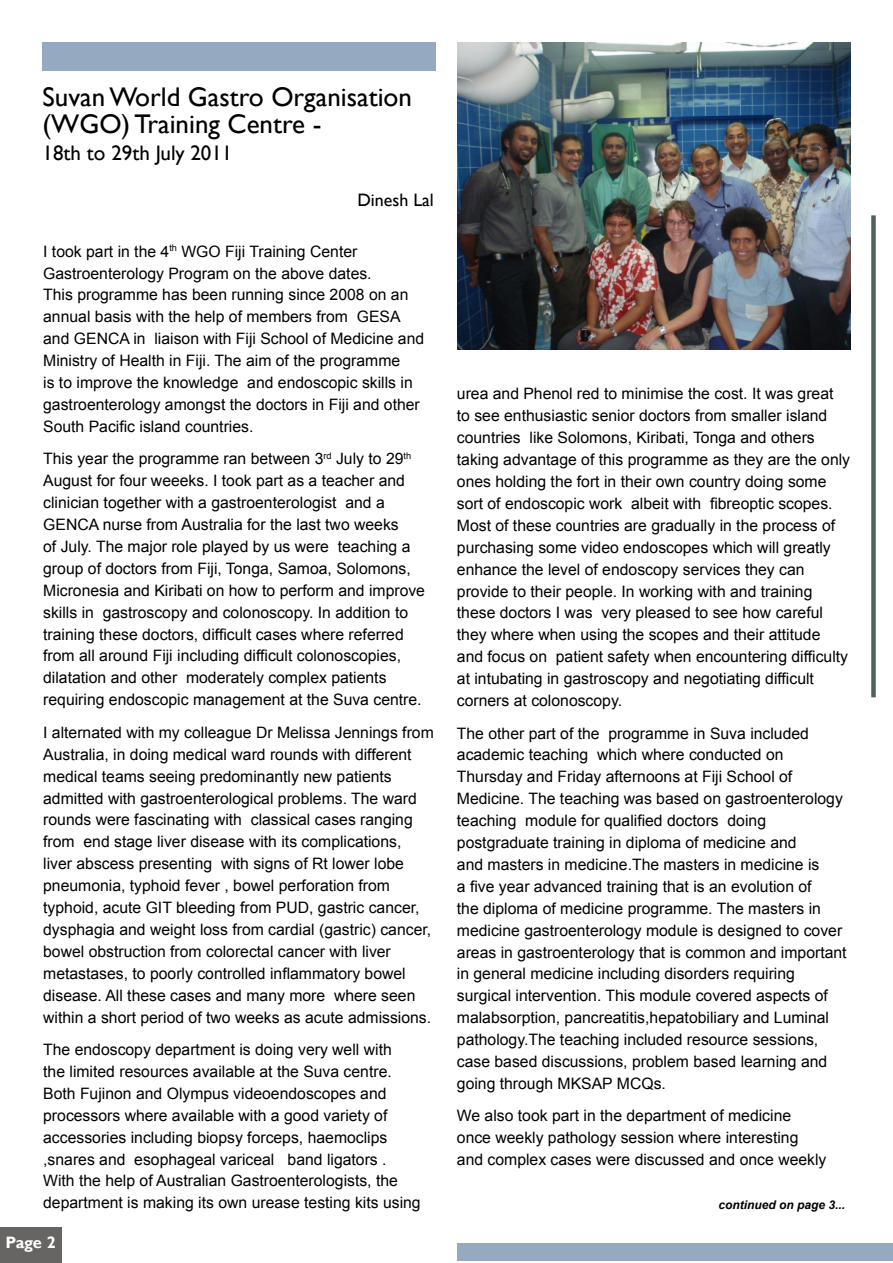
<style>
.page{position:relative;width:893px;height:1263px;background:#fff}
.page>*{position:absolute;margin:0;border:0;box-sizing:border-box;transform-origin:0 0}
.t1{font:27px/27px "Gill Sans";color:#000}
.t2{font:21px "Gill Sans";color:#000}
.t3{font:18px "Gill Sans";color:#000}
.t4{font:700 16.5px "Gill Sans";color:#fff}
.t5{font:15.75px/21.9px "Arial";color:#000}
.t6{font:italic 700 12px "Arial";color:#000}
</style>
<div class="page">
<div style="left:0;top:1228px;width:61px;height:35px;background:#676563"></div>
<div style="left:43px;top:43px;width:393px;height:28px;background:#95aac0"></div>
<div style="left:457px;top:1244px;width:435px;height:17px;background:#95aac0"></div>
<svg style="left:871px;top:215px;width:4px;height:482px;background:#5e6b67"></svg>
<img style="left:457px;top:42px;width:393px;height:308px">
<h1 class="t1" style="left:43px;top:85px;width:371px">Suvan World Gastro Organisation (WGO) Training Centre -</h1>
<h2 class="t2" style="left:43px;top:144px;width:191px">18th to 29th July 2011</h2>
<p class="t3" style="left:357px;top:193px;width:78px">Dinesh Lal</p>
<p class="t5" style="left:43px;top:241px;width:382px">I took part in the 4<sup>th</sup> WGO Fiji Training Center Gastroenterology Program on the above dates.<br>This programme has been running since 2008 on an annual basis with the help of members from GESA and GENCA in liaison with Fiji School of Medicine and Ministry of Health in Fiji. The aim of the programme<br>is to improve the knowledge and endoscopic skills in gastroenterology amongst the doctors in Fiji and other South Pacific island countries.</p>
<p class="t5" style="left:43px;top:449px;width:383px">This year the programme ran between 3<sup>rd</sup> July to 29<sup>th </sup>August for four weeeks. I took part as a teacher and clinician together with a gastroenterologist and a GENCA nurse from Australia for the last two weeks<br>of July. The major role played by us were teaching a group of doctors from Fiji, Tonga, Samoa, Solomons, Micronesia and Kiribati on how to perform and improve skills in gastroscopy and colonoscopy. In addition to training these doctors, difficult cases where referred from all around Fiji including difficult colonoscopies, dilatation and other moderately complex patients requiring endoscopic management at the Suva centre.</p>
<p class="t5" style="left:43px;top:722px;width:392px">I alternated with my colleague Dr Melissa Jennings from Australia, in doing medical ward rounds with different medical teams seeing predominantly new patients admitted with gastroenterological problems. The ward rounds were fascinating with classical cases ranging from end stage liver disease with its complications, liver abscess presenting with signs of Rt lower lobe pneumonia, typhoid fever , bowel perforation from typhoid, acute GIT bleeding from PUD, gastric cancer, dysphagia and weight loss from cardial (gastric) cancer, bowel obstruction from colorectal cancer with liver metastases, to poorly controlled inflammatory bowel disease. All these cases and many more where seen within a short period of two weeks as acute admissions.</p>
<p class="t5" style="left:43px;top:1040px;width:379px">The endoscopy department is doing very well with<br>the limited resources available at the Suva centre.<br>Both Fujinon and Olympus videoendoscopes and processors where available with a good variety of accessories including biopsy forceps, haemoclips ,snares and esophageal variceal band ligators .<br>With the help of Australian Gastroenterologists, the department is making its own urease testing kits using</p>
<p class="t4" style="left:5px;top:1236px;width:52px">Page 2</p>
<p class="t5" style="left:457px;top:384px;width:395px">urea and Phenol red to minimise the cost. It was great to see enthusiastic senior doctors from smaller island countries like Solomons, Kiribati, Tonga and others taking advantage of this programme as they are the only ones holding the fort in their own country doing some sort of endoscopic work albeit with fibreoptic scopes.<br>Most of these countries are gradually in the process of purchasing some video endoscopes which will greatly enhance the level of endoscopy services they can provide to their people. In working with and training these doctors I was very pleased to see how careful they where when using the scopes and their attitude and focus on patient safety when encountering difficulty at intubating in gastroscopy and negotiating difficult corners at colonoscopy.</p>
<p class="t5" style="left:457px;top:723px;width:391px">The other part of the programme in Suva included academic teaching which where conducted on Thursday and Friday afternoons at Fiji School of Medicine. The teaching was based on gastroenterology teaching module for qualified doctors doing postgraduate training in diploma of medicine and<br>and masters in medicine.The masters in medicine is<br>a five year advanced training that is an evolution of<br>the diploma of medicine programme. The masters in medicine gastroenterology module is designed to cover areas in gastroenterology that is common and important in general medicine including disorders requiring surgical intervention. This module covered aspects of malabsorption, pancreatitis,hepatobiliary and Luminal pathology.The teaching included resource sessions, case based discussions, problem based learning and going through MKSAP MCQs.</p>
<p class="t5" style="left:457px;top:1106px;width:371px">We also took part in the department of medicine once weekly pathology session where interesting and complex cases were discussed and once weekly</p>
<p class="t6" style="left:718px;top:1200px;width:128px">continued on page 3...</p>
</div>
